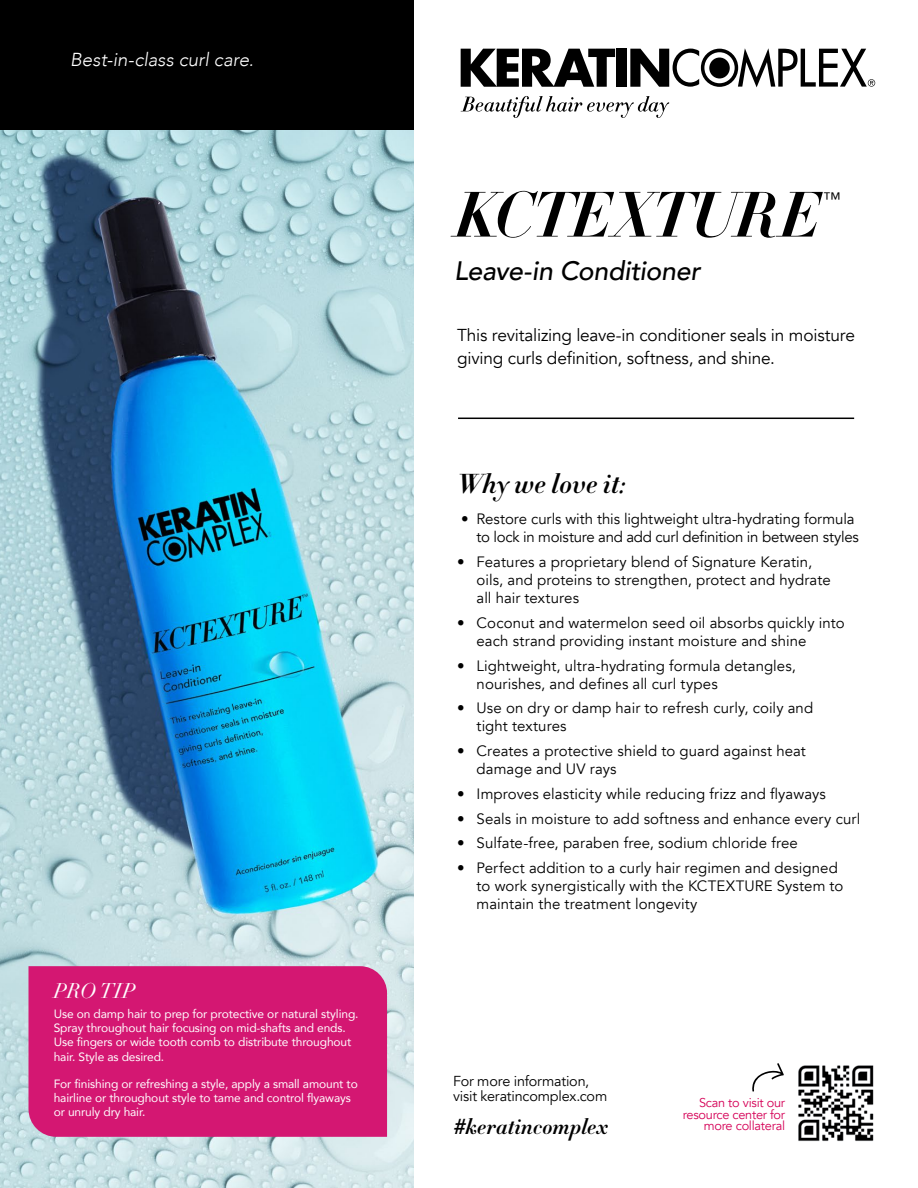
<style>
.page{position:relative;width:918px;height:1188px;background:#fff}
.page>*{position:absolute;margin:0;border:0;box-sizing:border-box;transform-origin:0 0}
.t1{font:63px "Didot HTF B24 Bold Ital";letter-spacing:-.035em;color:#000}
.t2{font:27px "Didot HTF B11 Bold Ital";color:#000}
.t3{font:italic 500 26.7px "Avenir";letter-spacing:-.01em;color:#000}
.t4{font:21.6px "Didot HTF B11 Bold Ital";letter-spacing:.005em;color:#000}
.t5{font:italic 21px "Didot LT Std";color:#fff}
.t6{font:italic 300 18.75px "Avenir";color:#fff}
.t7{font:18px "Avenir";color:#000}
.t8{font:17.25px/23.2px "Avenir";letter-spacing:-.01em;color:#000}
.t9{font:15px/18px "Avenir";letter-spacing:.005em;color:#000}
.t10{font:14.4px/15.3px "Avenir";letter-spacing:-.01em;color:#000}
.t11{font:12.75px/11.6px "Avenir";letter-spacing:-.02em;color:#d50057;text-align:right}
.t12{font:12px/14.2px "Avenir";letter-spacing:-.01em;color:#fff}
.s1{font-family:"Avenir";font-weight:500;font-style:italic}
</style>
<div class="page">
<img style="left:798px;top:1065px;width:76px;height:76px">
<svg style="left:752px;top:1063px;width:32px;height:29px"></svg>
<svg style="left:461px;top:49px;width:154px;height:38px"></svg>
<div style="left:617px;top:49px;width:10px;height:38px;background:#000"></div>
<svg style="left:630px;top:48px;width:245px;height:39px"></svg>
<svg style="left:461px;top:96px;width:208px;height:22px"></svg>
<hr style="left:458px;top:418px;width:396px;height:1px;background:#000">
<img style="left:0;top:130px;width:414px;height:1058px">
<div style="left:0;top:0;width:414px;height:130px;background:#000"></div>
<div style="left:28px;top:966px;width:359px;height:171px;background:#d41772"></div>
<p class="t6" style="left:70px;top:49px;width:185px">Best-in-class curl care.</p>
<h3 class="t5" style="left:54px;top:978px;width:83px">PRO TIP</h3>
<p class="t12" style="left:54px;top:1006px;width:306px">Use on damp hair to prep for protective or natural styling.<br>Spray throughout hair focusing on mid-shafts and ends.<br>Use fingers or wide tooth comb to distribute throughout hair. Style as desired.</p>
<p class="t12" style="left:54px;top:1076px;width:306px">For finishing or refreshing a style, apply a small amount to hairline or throughout style to tame and control flyaways or unruly dry hair.</p>
<h1 class="t1" style="left:454px;top:174px;width:368px">KCTEXTURE</h1>
<p class="t7" style="left:823px;top:188px;width:19px">™</p>
<h3 class="t3" style="left:454px;top:255px;width:248px">Leave-in Conditioner</h3>
<p class="t8" style="left:457px;top:323px;width:399px">This revitalizing leave-in conditioner seals in moisture giving curls definition, softness, and shine.</p>
<h2 class="t2" style="left:457px;top:466px;width:171px">Why we love it:</h2>
<p class="t9" style="left:461px;top:511px;width:399px;text-align:right">• Restore curls with this lightweight ultra-hydrating formula to lock in moisture and add curl definition in between styles</p>
<p class="t9" style="left:477px;top:553px;width:356px;text-indent:-20px">• Features a proprietary blend of Signature Keratin, oils, and proteins to strengthen, protect and hydrate all hair textures</p>
<p class="t9" style="left:477px;top:614px;width:370px;text-indent:-20px">• Coconut and watermelon seed oil absorbs quickly into each strand providing instant moisture and shine</p>
<p class="t9" style="left:477px;top:657px;width:321px;text-indent:-20px">• Lightweight, ultra-hydrating formula detangles, nourishes, and defines all curl types</p>
<p class="t9" style="left:477px;top:700px;width:338px;text-indent:-20px">• Use on dry or damp hair to refresh curly, coily and tight textures</p>
<p class="t9" style="left:477px;top:742px;width:331px;text-indent:-20px">• Creates a protective shield to guard against heat damage and UV rays</p>
<p class="t9" style="left:457px;top:785px;width:370px">• Improves elasticity while reducing frizz and flyaways</p>
<p class="t9" style="left:457px;top:810px;width:405px">• Seals in moisture to add softness and enhance every curl</p>
<p class="t9" style="left:457px;top:835px;width:342px">• Sulfate-free, paraben free, sodium chloride free</p>
<p class="t9" style="left:477px;top:859px;width:368px;text-indent:-20px">• Perfect addition to a curly hair regimen and designed to work synergistically with the KCTEXTURE System to maintain the treatment longevity</p>
<p class="t10" style="left:453px;top:1073px;width:156px">For more information, visit keratincomplex.com</p>
<h3 class="t4" style="left:453px;top:1113px;width:157px"><span class="s1">#</span>keratincomplex</h3>
<p class="t11" style="left:683px;top:1097px;width:104px">Scan to visit our resource center for more collateral</p>
</div>
